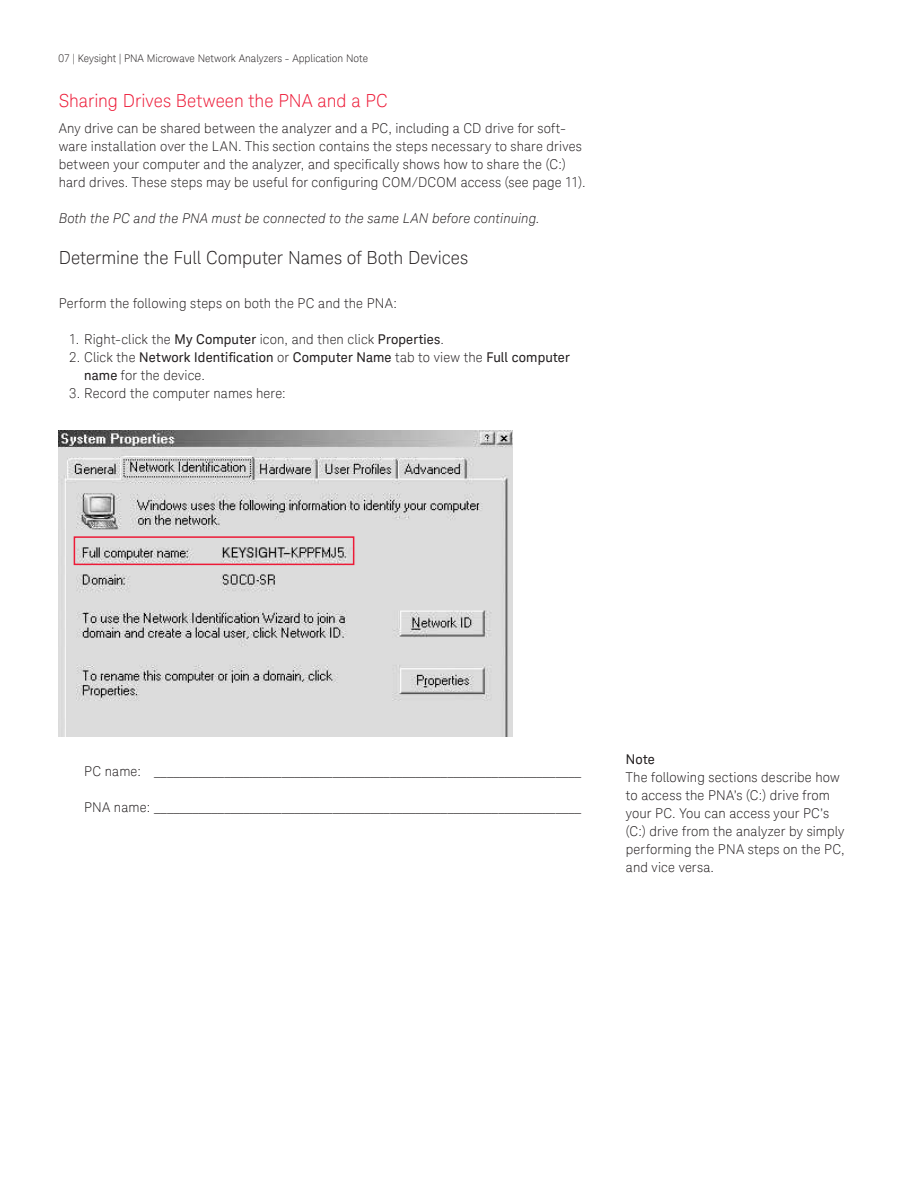
<style>
.page{position:relative;width:918px;height:1188px;background:#fff}
.page>*{position:absolute;margin:0;border:0;box-sizing:border-box;transform-origin:0 0}
.t1{font:300 18px "Keysight Sans";letter-spacing:-.005em;color:#231f20}
.t2{font:300 18px "Keysight Sans";color:#ed1a37}
.t3{font:300 13.5px/18px "Keysight Sans";letter-spacing:.01em;color:#231f20}
.t4{font:13.5px/18px "Keysight Sans";letter-spacing:.01em;color:#231f20}
.t5{font:italic 300 13.5px "Keysight Sans";letter-spacing:.01em;color:#231f20}
.t6{font:300 10.5px "Keysight Sans";color:#231f20}
.s1{font-weight:400}
.s2{font-weight:300}
</style>
<div class="page">
<img style="left:59px;top:430px;width:453px;height:306px">
<div style="left:74px;top:536px;width:280px;height:29px;border:2px solid #ed1a37"></div>
<p class="t6" style="left:59px;top:53px;width:311px">07 | Keysight | PNA Microwave Network Analyzers - Application Note</p>
<h1 class="t2" style="left:59px;top:93px;width:331px">Sharing Drives Between the PNA and a PC</h1>
<p class="t3" style="left:59px;top:120px;width:528px">Any drive can be shared between the analyzer and a PC, including a CD drive for soft&shy;ware installation over the LAN. This section contains the steps necessary to share drives between your computer and the analyzer, and speciically shows how to share the (C:) hard drives. These steps may be useful for coniguring COM/DCOM access (see page 11).</p>
<p class="t5" style="left:59px;top:213px;width:483px">Both the PC and the PNA must be connected to the same LAN before continuing.</p>
<h1 class="t1" style="left:59px;top:250px;width:411px">Determine the Full Computer Names of Both Devices</h1>
<p class="t3" style="left:59px;top:295px;width:340px">Perform the following steps on both the PC and the PNA:</p>
<p class="t3" style="left:69px;top:331px;width:376px">1. Right-click the <span class="s1">My Computer</span> icon, and then click <span class="s1">Properties</span>.</p>
<p class="t4" style="left:84px;top:348px;width:487px;text-indent:-15px"><span class="s2">2. Click the</span> Network Identiication <span class="s2">or</span> Computer Name <span class="s2">tab to view the</span> Full computer name <span class="s2">for the device.</span></p>
<p class="t3" style="left:69px;top:385px;width:218px">3. Record the computer names here:</p>
<p class="t3" style="left:84px;top:763px;width:498px">PC name: ___________________________________________________________________</p>
<p class="t3" style="left:84px;top:799px;width:498px">PNA name: ___________________________________________________________________</p>
<p class="t4" style="left:626px;top:751px;width:31px">Note</p>
<p class="t3" style="left:626px;top:769px;width:220px">The following sections describe how to access the PNA’s (C:) drive from your PC. You can access your PC’s (C:) drive from the analyzer by simply performing the PNA steps on the PC, and vice versa.</p>
</div>
